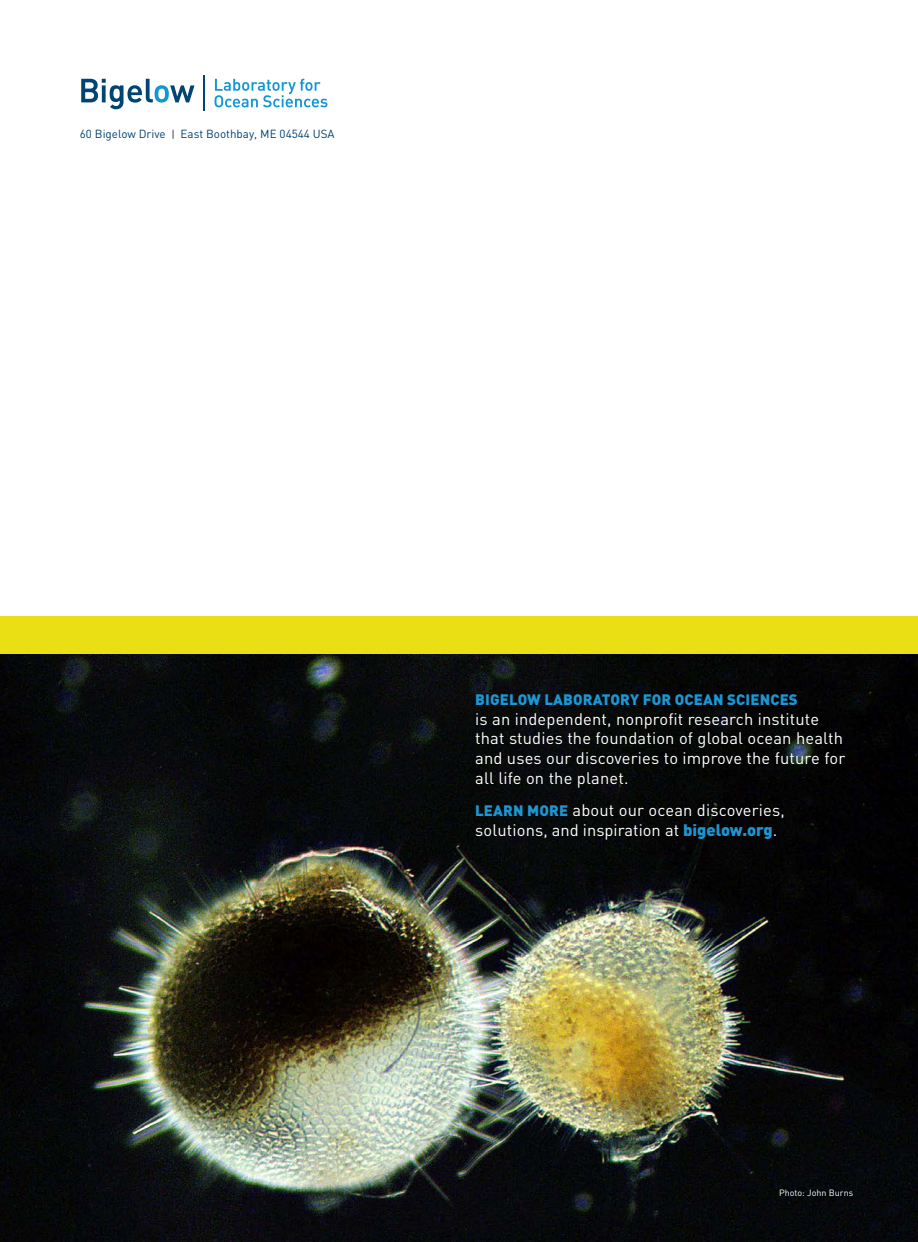
<style>
.page{position:relative;width:918px;height:1242px;background:#fff}
.page>*{position:absolute;margin:0;border:0;box-sizing:border-box;transform-origin:0 0}
.Body_update{font:16.5px/19.8px "Din Regular A";letter-spacing:.01em;color:#fff}
.Body_update-2{font:15px "Din Black A";letter-spacing:.01em;color:#1e96d3}
.t1{font:11.7px "Din Regular A";color:#004071}
.Lyon_9_5_12{font:9px "Din Regular A";color:#fff}
.s1{font-size:10.5px;color:#231f20}
.s2{font-family:"Din Black A";font-size:15px;color:#1e96d3}
.s3{font-family:"Din Black A";color:#1e96d3}
</style>
<div class="page">
<img style="left:0;top:654px;width:918px;height:588px">
<svg style="left:81px;top:79px;width:113px;height:30px"></svg>
<svg style="left:215px;top:79px;width:112px;height:28px"></svg>
<hr style="left:203px;top:76px;width:1px;height:35px;background:#004473">
<div style="left:0;top:617px;width:918px;height:37px;background:#eade14"></div>
<p class="t1" style="left:80px;top:126px;width:256px">60 Bigelow Drive <span class="s1">|</span> East Boothbay, ME 04544 USA</p>
<p class="Body_update-2" style="left:475px;top:689px;width:324px">BIGELOW LABORATORY FOR OCEAN SCIENCES</p>
<p class="Body_update" style="left:475px;top:708px;width:372px">is an independent, nonprofit research institute that studies the foundation of global ocean health and uses our discoveries to improve the future for all life on the planet.</p>
<p class="Body_update" style="left:475px;top:800px;width:311px"><span class="s2">LEARN MORE</span> about our ocean discoveries, solutions, and inspiration at <span class="s3">bigelow.org</span>.</p>
<p class="Lyon_9_5_12" style="left:779px;top:1187px;width:76px">Photo: John Burns</p>
</div>
